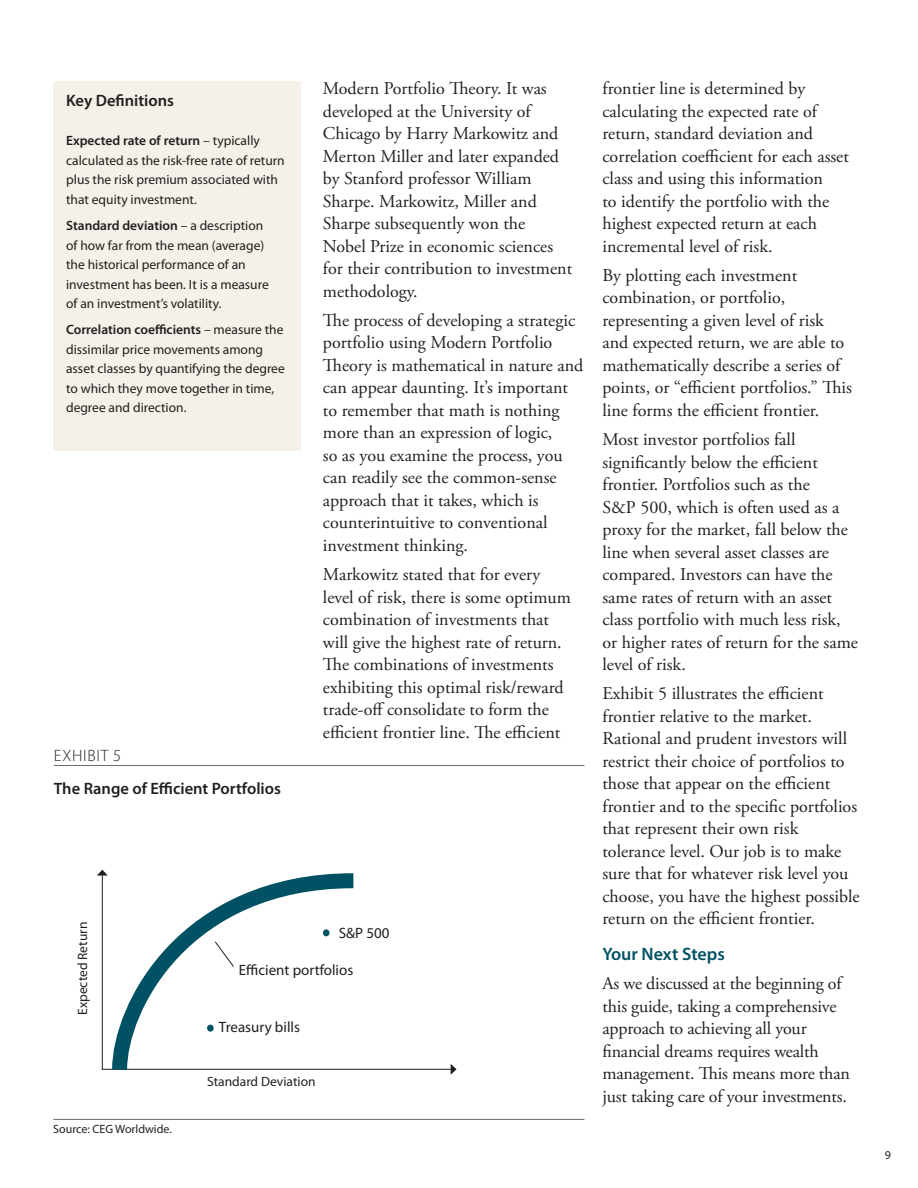
<style>
.page{position:relative;width:918px;height:1188px;background:#fff}
.page>*{position:absolute;margin:0;border:0;box-sizing:border-box;transform-origin:0 0}
.body{font:18px/22.5px "Adobe Garamond Pro";color:#231f20}
.headline{font:600 18px "Myriad Pro";color:#005163}
.Table_graph_author_H{font:600 16.5px "Myriad Pro";color:#231f20}
.Sidebar_heading{font:600 16.5px "Myriad Pro";color:#231f20}
.Table_graph_LABEL{font:300 16.5px "Myriad Pro";letter-spacing:.045em;color:#231f20}
.t1{font:15px "Myriad Pro";color:#231f20}
.Sidebar_body{font:13.5px/19.5px "Myriad Pro";color:#231f20}
.Source{font:12px "Myriad Pro";color:#231f20}
.s1{font-weight:600}
</style>
<div class="page">
<div style="left:53px;top:81px;width:248px;height:369px;background:#f5f0e8"></div>
<hr style="left:54px;top:765px;width:530px;height:1px;background:#6c6d70">
<hr style="left:53px;top:1119px;width:531px;height:1px;background:#6c6d70">
<hr style="left:102px;top:875px;width:1px;height:195px;background:#231f20">
<svg style="left:97px;top:870px;width:8px;height:6px"></svg>
<hr style="left:102px;top:1069px;width:350px;height:1px;background:#231f20">
<svg style="left:451px;top:1064px;width:6px;height:11px"></svg>
<svg style="left:105px;top:872px;width:263px;height:198px"></svg>
<div style="left:207px;top:1025px;width:7px;height:7px;background:#005163;border-radius:50%"></div>
<div style="left:323px;top:929px;width:6px;height:7px;background:#005163;border-radius:50%"></div>
<svg style="left:214px;top:941px;width:21px;height:27px"></svg>
<p class="Sidebar_heading" style="left:66px;top:92px;width:109px">Key Definitions</p>
<p class="Sidebar_body" style="left:66px;top:131px;width:220px"><span class="s1">Expected rate of return</span> – typically calculated as the risk-free rate of return plus the risk premium associated with that equity investment.</p>
<p class="Sidebar_body" style="left:66px;top:216px;width:204px"><span class="s1">Standard deviation</span> – a description of how far from the mean (average) the historical performance of an investment has been. It is a measure of an investment’s volatility.</p>
<p class="Sidebar_body" style="left:66px;top:320px;width:220px"><span class="s1">Correlation coefficients</span> – measure the dissimilar price movements among asset classes by quantifying the degree to which they move together in time, degree and direction.</p>
<p class="Table_graph_LABEL" style="left:54px;top:746px;width:69px">EXHIBIT 5</p>
<p class="Table_graph_author_H" style="left:54px;top:779px;width:229px">The Range of Efficient Portfolios</p>
<p class="body" style="left:323px;top:78px;width:251px">Modern Portfolio Theory. It was developed at the University of<br>Chicago by Harry Markowitz and<br>Merton Miller and later expanded by Stanford professor William<br>Sharpe. Markowitz, Miller and<br>Sharpe subsequently won the<br>Nobel Prize in economic sciences for their contribution to investment methodology.</p>
<p class="body" style="left:323px;top:309px;width:262px">The process of developing a strategic portfolio using Modern Portfolio Theory is mathematical in nature and can appear daunting. It’s important to remember that math is nothing more than an expression of logic,<br>so as you examine the process, you can readily see the common-sense approach that it takes, which is counterintuitive to conventional investment thinking.</p>
<p class="body" style="left:323px;top:564px;width:250px">Markowitz stated that for every level of risk, there is some optimum combination of investments that will give the highest rate of return.<br>The combinations of investments exhibiting this optimal risk/reward trade-off consolidate to form the efficient frontier line. The efficient</p>
<p class="Sidebar_body" style="left:73px;top:1015px;width:95px;rotate:-90deg">Expected Return</p>
<p class="Source" style="left:53px;top:1122px;width:120px">Source: CEG Worldwide.</p>
<p class="t1" style="left:339px;top:925px;width:52px">S&amp;P 500</p>
<p class="t1" style="left:239px;top:961px;width:116px">Efficient portfolios</p>
<p class="t1" style="left:219px;top:1019px;width:83px">Treasury bills</p>
<p class="Sidebar_body" style="left:207px;top:1072px;width:110px">Standard Deviation</p>
<p class="body" style="left:602px;top:78px;width:248px">frontier line is determined by calculating the expected rate of return, standard deviation and correlation coefficient for each asset class and using this information<br>to identify the portfolio with the highest expected return at each incremental level of risk.</p>
<p class="body" style="left:602px;top:264px;width:251px">By plotting each investment combination, or portfolio, representing a given level of risk and expected return, we are able to mathematically describe a series of points, or “efficient portfolios.” This line forms the efficient frontier.</p>
<p class="body" style="left:602px;top:429px;width:257px">Most investor portfolios fall significantly below the efficient frontier. Portfolios such as the<br>S&amp;P 500, which is often used as a proxy for the market, fall below the line when several asset classes are compared. Investors can have the same rates of return with an asset class portfolio with much less risk, or higher rates of return for the same level of risk.</p>
<p class="body" style="left:602px;top:683px;width:259px">Exhibit 5 illustrates the efficient frontier relative to the market.<br>Rational and prudent investors will restrict their choice of portfolios to those that appear on the efficient frontier and to the specific portfolios that represent their own risk tolerance level. Our job is to make sure that for whatever risk level you choose, you have the highest possible return on the efficient frontier.</p>
<p class="headline" style="left:602px;top:944px;width:124px">Your Next Steps</p>
<p class="body" style="left:602px;top:973px;width:249px">As we discussed at the beginning of this guide, taking a comprehensive approach to achieving all your financial dreams requires wealth management. This means more than just taking care of your investments.</p>
<p class="Source" style="left:885px;top:1148px;width:8px">9</p>
</div>
